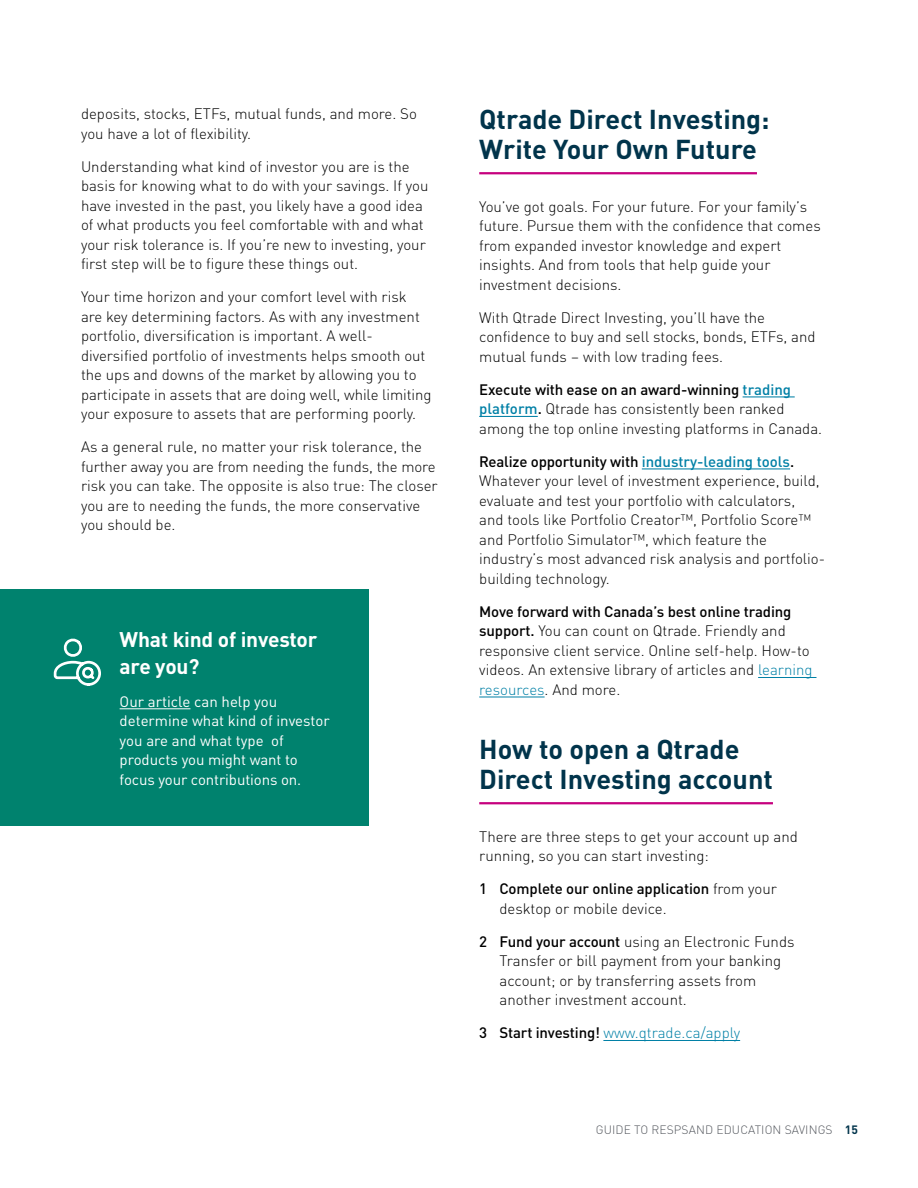
<style>
.page{position:relative;width:918px;height:1188px;background:#fff}
.page>*{position:absolute;margin:0;border:0;box-sizing:border-box;transform-origin:0 0}
.Header2_2col_rule{font:700 27px/30px "DIN Pro";color:#01344b}
.call_out_header_no_T{font:700 21px/27px "DIN Pro";letter-spacing:-.01em;color:#fff}
.Body_text_2col{font:300 15px/19.5px "DIN Pro";color:#000}
.Bullets_-_numbers{font:300 15px/19.5px "DIN Pro";color:#000}
.Body_text_1-col{font:15px/19.5px "DIN Pro";color:#fff}
.Bullets_-_numbers-2{font:300 15px "DIN Pro";color:#0080a6}
.t1{font:300 12px "DIN Pro";letter-spacing:.01em;color:#55595f}
.t2{font:700 12px "DIN Pro";color:#01344b}
.s1{font-weight:500}
.s2{font-weight:500;color:#0080a6}
.s3{color:#0080a6}
.s4{font-weight:500;color:#000}
</style>
<div class="page">
<hr style="left:479px;top:172px;width:278px;height:2px;background:#c6007e">
<hr style="left:743px;top:396px;width:52px;height:1px;background:#0080a6">
<hr style="left:479px;top:416px;width:59px;height:1px;background:#0080a6">
<hr style="left:642px;top:468px;width:148px;height:1px;background:#0080a6">
<hr style="left:758px;top:677px;width:59px;height:1px;background:#0080a6">
<hr style="left:479px;top:697px;width:66px;height:1px;background:#0080a6">
<hr style="left:479px;top:802px;width:294px;height:2px;background:#c6007e">
<hr style="left:603px;top:1040px;width:137px;height:1px;background:#0080a6">
<div style="left:0;top:589px;width:368px;height:237px;background:#00826e"></div>
<hr style="left:120px;top:708px;width:70px;height:1px;background:#fff">
<svg style="left:53px;top:638px;width:48px;height:48px"></svg>
<p class="Body_text_2col" style="left:81px;top:103px;width:337px">deposits, stocks, ETFs, mutual funds, and more. So you have a lot of flexibility.</p>
<p class="Body_text_2col" style="left:81px;top:156px;width:349px">U nderstanding what kind of investor you are is the basis for knowing what to do with your savings. If you have invested in the past, you likely have a good idea of what products you feel comfortable with and what your risk tolerance is. If you’re new to investing, your first step will be to figure these things out.</p>
<p class="Body_text_2col" style="left:81px;top:286px;width:352px">Your time horizon and your comfort level with risk are key determining factors. As with any investment portfolio, diversification is important. A well&shy;diversified portfolio of investments helps smooth out the ups and downs of the market by allowing you to participate in assets that are doing well, while limiting your exposure to assets that are performing poorly.</p>
<p class="Body_text_2col" style="left:81px;top:436px;width:358px">As a general rule, no matter your risk tolerance, the further away you are from needing the funds, the more risk you can take. The opposite is also true: The closer you are to needing the funds, the more conservative you should be.</p>
<p class="call_out_header_no_T" style="left:120px;top:624px;width:199px">What kind of investor are you?</p>
<p class="Body_text_1-col" style="left:120px;top:691px;width:212px">Our article can help you determine what kind of investor you are and what type of products you might want to focus your contributions on.</p>
<h2 class="Header2_2col_rule" style="left:479px;top:102px;width:292px">Qtrade Direct Investing:<br>Write Your Own Future</h2>
<p class="Body_text_2col" style="left:479px;top:196px;width:343px">You’ve got goals. For your future. For your family’s future. Pursue them with the confidence that comes from expanded investor knowledge and expert insights. And from tools that help guide your investment decisions.</p>
<p class="Body_text_2col" style="left:479px;top:307px;width:338px">With Qtrade Direct I nvesting, you’ll have the confidence to buy and sell stocks, bonds, ETFs, and mutual funds – with low trading fees.</p>
<p class="Body_text_2col" style="left:479px;top:379px;width:342px"><span class="s1">Execute with ease on an award-winning</span> <span class="s2">trading platform</span><span class="s1">.</span> Qtrade has consistently been ranked among the top online investing platforms in Canada.</p>
<p class="Body_text_2col" style="left:479px;top:451px;width:347px"><span class="s1">Realize opportunity with</span> <span class="s2">industry-leading tools</span><span class="s1">.<br></span>Whatever your level of investment experience, build, evaluate and test your portfolio with calculators,<br>and tools like Portfolio C reator™, Portfolio Score™ and Portfolio Simulator™, which feature the industry’s most advanced risk analysis and portfolio&shy;building technology.</p>
<p class="Body_text_2col" style="left:479px;top:601px;width:335px"><span class="s1">Move forward with Canada’s best online trading support.</span> You can count on Qtrade. Friendly and responsive client service. O nline self-help. How-to videos. An extensive library of articles and <span class="s3">learning resources</span>. And more.</p>
<h2 class="Header2_2col_rule" style="left:479px;top:732px;width:295px">How to open a Qtrade<br>Direct Investing account</h2>
<p class="Body_text_2col" style="left:479px;top:826px;width:320px">There are three steps to get your account up and running, so you can start investing:</p>
<p class="Bullets_-_numbers" style="left:500px;top:878px;width:279px;text-indent:-20px"><span class="s1">1 Complete our online application</span> from your desktop or mobile device.</p>
<p class="Bullets_-_numbers" style="left:500px;top:931px;width:297px;text-indent:-20px"><span class="s1">2 Fund your account</span> using an Electronic Funds Transfer or bill payment from your banking account; or by transferring assets from another investment account.</p>
<p class="Bullets_-_numbers-2" style="left:479px;top:1022px;width:262px"><span class="s4">3 Start investing!</span> www. qtrade. ca/apply</p>
<p class="t1" style="left:596px;top:1121px;width:230px">Guide to RESPsand education savings</p>
<p class="t2" style="left:845px;top:1120px;width:15px">15</p>
</div>
